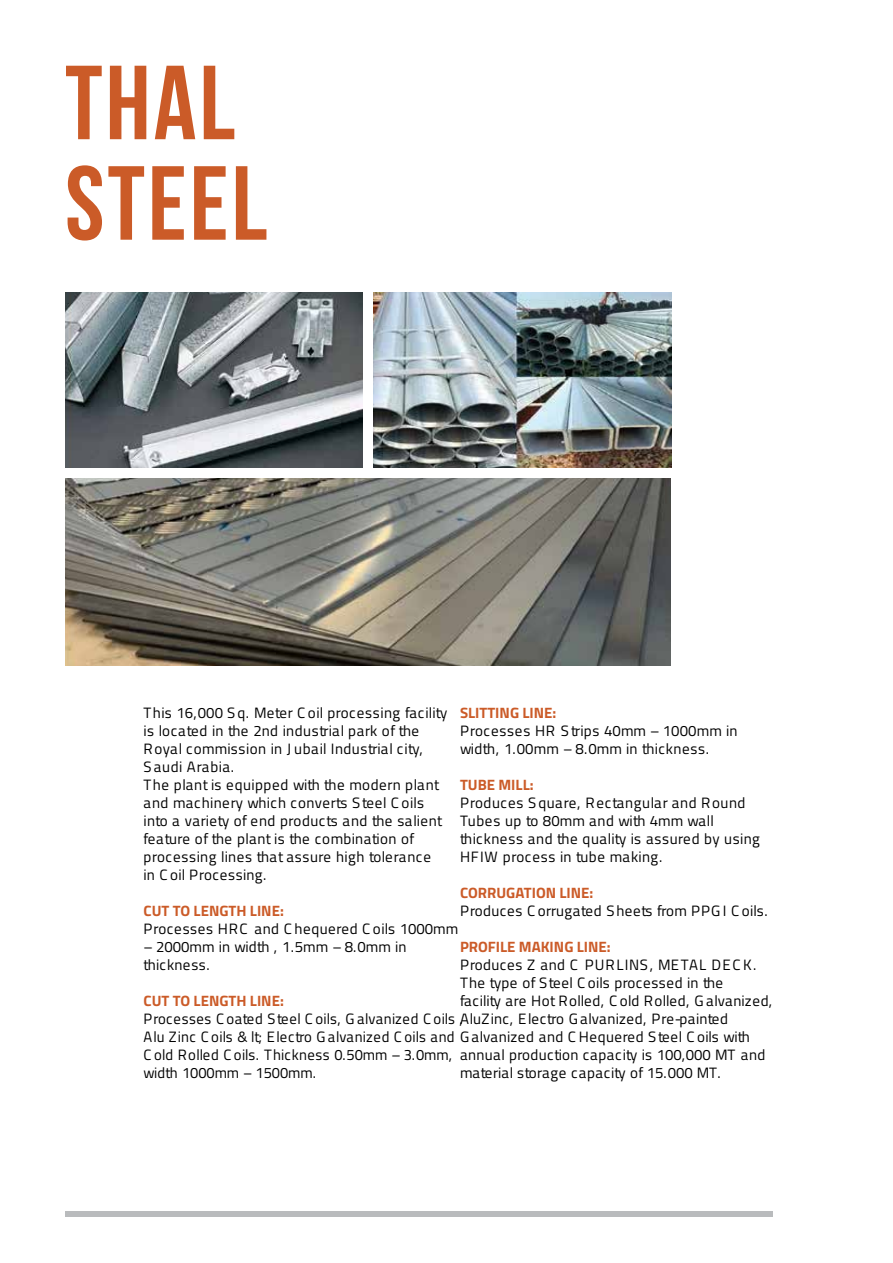
<style>
.page{position:relative;width:893px;height:1263px;background:#fff}
.page>*{position:absolute;margin:0;border:0;box-sizing:border-box;transform-origin:0 0}
.t1{font:700 105px/100.5px "Bebas Neue";letter-spacing:.03em;color:#cb5b28}
.t2{font:15px/18px "Titillium";letter-spacing:.03em;color:#000}
.t3{font:700 15px "Titillium";color:#cb5b28}
.t4{font:15px/18px "Titillium";letter-spacing:.01em;color:#000}
.t5{font:15px/18px "Titillium";letter-spacing:.005em;color:#000}
</style>
<div class="page">
<div style="left:65px;top:1211px;width:708px;height:5px;background:#b9bbbd"></div>
<img style="left:65px;top:292px;width:298px;height:176px">
<img style="left:373px;top:292px;width:298px;height:176px">
<img style="left:65px;top:478px;width:606px;height:187px">
<h1 class="t1" style="left:65px;top:51px;width:204px">THAL<br>STEEL</h1>
<p class="t2" style="left:144px;top:703px;width:305px">This 16,000 Sq. Meter C oil processing facility is located in the 2nd industrial park of the Royal commission in J ubail Industrial city, Saudi Arabia.<br>The plant is equipped with the modern plant and machinery which converts Steel C oils into a variety of end products and the salient feature of the plant is the combination of processing lines that assure high tolerance<br>in C oil Processing.</p>
<p class="t3" style="left:144px;top:899px;width:142px">CUT TO LENGTH LINE:</p>
<p class="t2" style="left:144px;top:919px;width:316px">Processes HRC and C hequered C oils 1000mm</p>
<p class="t5" style="left:144px;top:937px;width:264px">– 2000mm in width , 1.5mm – 8.0mm in thickness.</p>
<p class="t3" style="left:144px;top:989px;width:142px">CUT TO LENGTH LINE:</p>
<p class="t2" style="left:144px;top:1009px;width:608px">Processes C oated Steel C oils, G alvanized C oils ,<br>Alu Zinc C oils &amp; lt; Electro G alvanized C oils and G alvanized and C Hequered Steel C oils with C old Rolled C oils. Thickness 0.50mm – 3.0mm,<br>width 1000mm – 1500mm.</p>
<p class="t3" style="left:460px;top:701px;width:98px">SLITTING LINE:</p>
<p class="t4" style="left:460px;top:721px;width:279px">Processes HR S trips 40mm – 1000mm in width, 1.00mm – 8.0mm in thickness.</p>
<p class="t3" style="left:460px;top:773px;width:75px">TUBE MILL:</p>
<p class="t2" style="left:460px;top:793px;width:301px">Produces Square, Rectangular and Round Tubes up to 80mm and with 4mm wall thickness and the quality is assured by using HFIW process in tube making.</p>
<p class="t3" style="left:460px;top:881px;width:135px">CORRUGATION LINE:</p>
<p class="t2" style="left:460px;top:901px;width:309px">Produces C orrugated Sheets from PPG I C oils.</p>
<p class="t3" style="left:460px;top:935px;width:152px">PROFILE MAKING LINE:</p>
<p class="t2" style="left:460px;top:955px;width:314px">Produces Z and C PURLINS, METAL DECK.<br>The type of Steel C oils processed in the<br>facility are Hot Rolled, C old Rolled, G alvanized, AluZinc, Electro G alvanized, Pre-painted</p>
<p class="t2" style="left:460px;top:1045px;width:307px">annual production capacity is 100,000 MT and material storage capacity of 15.000 MT.</p>
</div>
